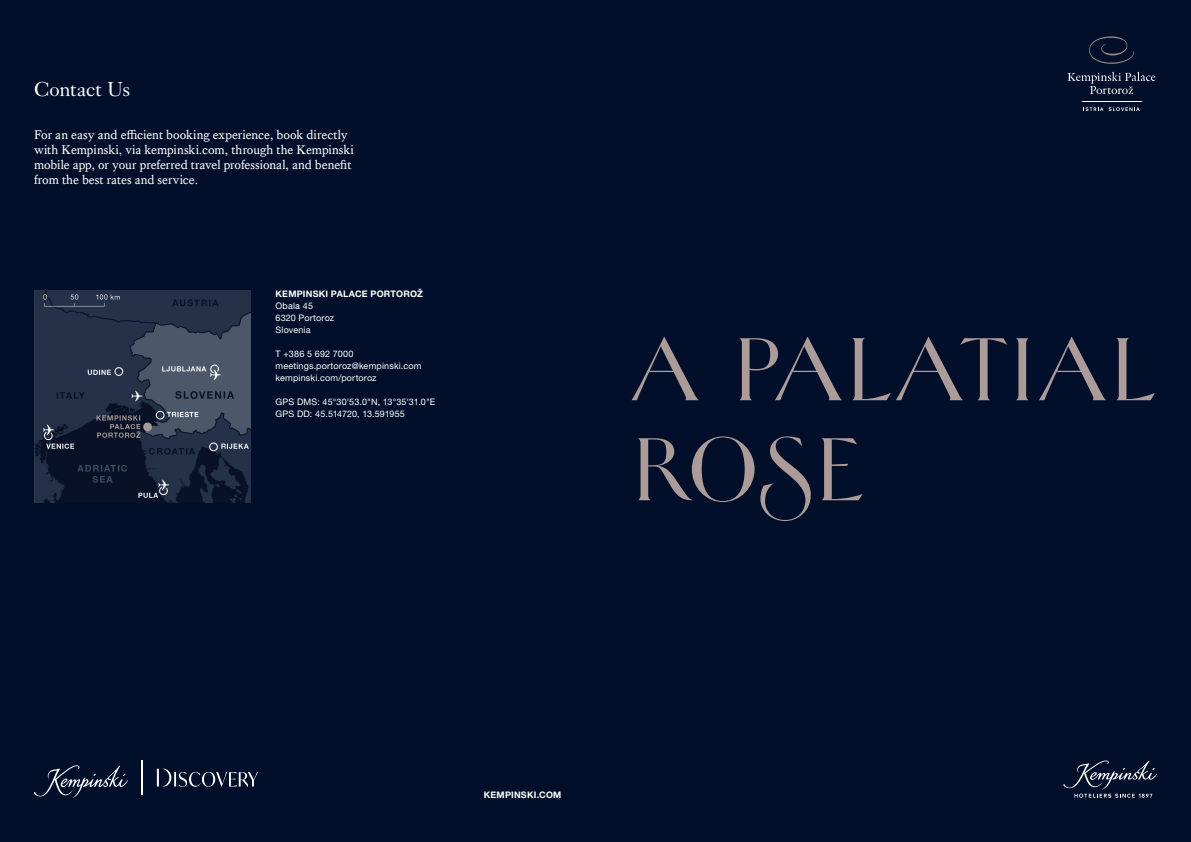
<style>
.page{position:relative;width:1191px;height:842px;background:#010f2a}
.page>*{position:absolute;margin:0;border:0;box-sizing:border-box;transform-origin:0 0}
.t1{font:100px/100px "Helene Hess";letter-spacing:-.02em;color:#ac9b96}
.t2{font:20px "Kings Caslon Display";color:#fff}
.Introduction{font:13px/15px "Kings Caslon";letter-spacing:-.005em;color:#fff}
.t3{font:9px "Helvetica Neue LT Std";letter-spacing:.02em;color:#fff}
.t4{font:700 9px "Helvetica Neue LT Std";letter-spacing:.025em;color:#fff}
</style>
<div class="page">
<svg style="left:1063px;top:760px;width:94px;height:38px"></svg>
<img style="left:34px;top:291px;width:216px;height:211px">
<svg style="left:1067px;top:72px;width:88px;height:22px"></svg>
<svg style="left:1083px;top:107px;width:56px;height:4px"></svg>
<hr style="left:1081px;top:102px;width:60px;height:1px;background:#fff">
<svg style="left:1089px;top:36px;width:45px;height:28px"></svg>
<svg style="left:157px;top:769px;width:101px;height:18px"></svg>
<hr style="left:142px;top:760px;width:1px;height:35px;background:#fff">
<svg style="left:34px;top:765px;width:94px;height:33px"></svg>
<p class="t2" style="left:34px;top:78px;width:97px">Contact Us</p>
<p class="Introduction" style="left:34px;top:127px;width:321px">For an easy and efficient booking experience, book directly with Kempinski, via kempinski.com, through the Kempinski mobile app, or your preferred travel professional, and benefit from the best rates and service.</p>
<p class="t4" style="left:275px;top:288px;width:149px">KEMPINSKI PALACE PORTOROŽ</p>
<p class="t3" style="left:275px;top:300px;width:39px">Obala 45</p>
<p class="t3" style="left:275px;top:312px;width:60px">6320 Portoroz</p>
<p class="t3" style="left:275px;top:324px;width:37px">Slovenia</p>
<p class="t3" style="left:275px;top:348px;width:79px">T +386 5 692 7000</p>
<p class="t3" style="left:275px;top:360px;width:147px">meetings.portoroz@kempinski.com</p>
<p class="t3" style="left:275px;top:372px;width:103px">kempinski.com/portoroz</p>
<p class="t3" style="left:275px;top:396px;width:161px">GPS DMS: 45°30'53.0"N, 13°35'31.0"E</p>
<p class="t3" style="left:275px;top:408px;width:131px">GPS DD: 45.514720, 13.591955</p>
<p class="t1" style="left:629px;top:322px;width:528px">A PALATIAL<br>ROSE</p>
<p class="t4" style="left:484px;top:789px;width:79px">KEMPINSKI.COM</p>
</div>
